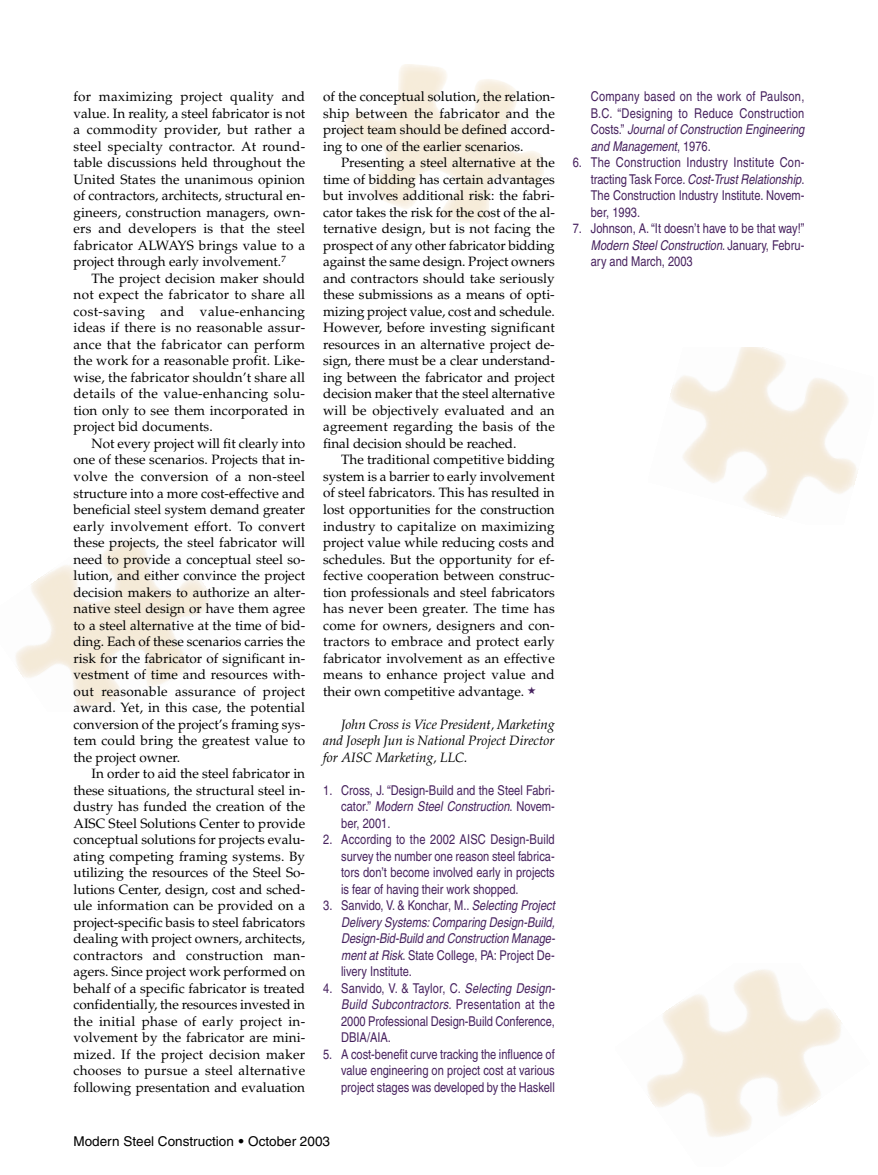
<style>
.page{position:relative;width:878px;height:1175px;background:#fff}
.page>*{position:absolute;margin:0;border:0;box-sizing:border-box;transform-origin:0 0}
.t1{font:13.5px/16.5px "Palatino";color:#000;text-align:justify}
.t2{font:13.5px/16.5px "Helvetica";color:#46215e;text-align:justify;scale:.82 1}
.t3{font:italic 13.5px/16.5px "Helvetica";color:#46215e;scale:.82 1}
.t4{font:13.5px/16.5px "Helvetica";letter-spacing:.02em;color:#46215e;scale:.82 1}
.t5{font:italic 13.5px/16.5px "Palatino";color:#000;text-align:justify}
.t6{font:13.5px "Helvetica";color:#000}
.s1{color:#46215e}
.s2{font-style:italic}
.s3{font-style:normal}
.s4{font-weight:900}
</style>
<div class="page">
<p class="t1" style="left:74px;top:90px;width:233px">for maximizing project quality and value. In reality, a steel fabricator is not a commodity provider, but rather a steel specialty contractor. At round&shy;table discussions held throughout the United States the unanimous opinion of contractors, architects, structural en&shy;gineers, construction managers, own&shy;ers and developers is that the steel fabricator ALWAYS brings value to a project through early involvement.<sup>7</sup></p>
<p class="t1" style="left:74px;top:271px;width:233px;text-indent:18px">The project decision maker should not expect the fabricator to share all cost-saving and value-enhancing ideas if there is no reasonable assur&shy;ance that the fabricator can perform the work for a reasonable profit. Like&shy;wise, the fabricator shouldn’t share all details of the value-enhancing solu&shy;tion only to see them incorporated in project bid documents.</p>
<p class="t1" style="left:74px;top:436px;width:233px;text-indent:18px">Not every project will fit clearly into one of these scenarios. Projects that in&shy;volve the conversion of a non-steel structure into a more cost-effective and beneficial steel system demand greater early involvement effort. To convert these projects, the steel fabricator will need to provide a conceptual steel so&shy;lution, and either convince the project decision makers to authorize an alter&shy;native steel design or have them agree to a steel alternative at the time of bid&shy;ding. Each of these scenarios carries the risk for the fabricator of significant in&shy;vestment of time and resources with&shy;out reasonable assurance of project award. Yet, in this case, the potential conversion of the project’s framing sys&shy;tem could bring the greatest value to the project owner.</p>
<p class="t1" style="left:74px;top:766px;width:233px;text-indent:18px">In order to aid the steel fabricator in these situations, the structural steel in&shy;dustry has funded the creation of the AISC Steel Solutions Center to provide conceptual solutions for projects evalu&shy;ating competing framing systems. By utilizing the resources of the Steel So&shy;lutions Center, design, cost and sched&shy;ule information can be provided on a project-specific basis to steel fabricators dealing with project owners, architects, contractors and construction man&shy;agers. Since project work performed on behalf of a specific fabricator is treated confidentially, the resources invested in the initial phase of early project in&shy;volvement by the fabricator are mini&shy;mized. If the project decision maker chooses to pursue a steel alternative following presentation and evaluation</p>
<p class="t1" style="left:323px;top:90px;width:233px">of the conceptual solution, the relation&shy;ship between the fabricator and the project team should be defined accord&shy;ing to one of the earlier scenarios.</p>
<p class="t1" style="left:323px;top:156px;width:233px;text-indent:18px">Presenting a steel alternative at the time of bidding has certain advantages but involves additional risk: the fabri&shy;cator takes the risk for the cost of the al&shy;ternative design, but is not facing the prospect of any other fabricator bidding against the same design. Project owners and contractors should take seriously these submissions as a means of opti&shy;mizing project value, cost and schedule.<br>However, before investing significant resources in an alternative project de&shy;sign, there must be a clear understand&shy;ing between the fabricator and project decision maker that the steel alternative will be objectively evaluated and an agreement regarding the basis of the final decision should be reached.</p>
<p class="t1" style="left:323px;top:453px;width:233px;text-indent:18px">The traditional competitive bidding system is a barrier to early involvement of steel fabricators. This has resulted in lost opportunities for the construction industry to capitalize on maximizing project value while reducing costs and schedules. But the opportunity for ef&shy;fective cooperation between construc&shy;tion professionals and steel fabricators has never been greater. The time has come for owners, designers and con&shy;tractors to embrace and protect early fabricator involvement as an effective means to enhance project value and their own competitive advantage. <span class="s1">★</span></p>
<p class="t5" style="left:323px;top:717px;width:233px;text-indent:18px">John Cross is Vice President, Marketing and Joseph Jun is National Project Director for AISC Marketing, LLC.</p>
<p class="t2" style="left:341px;top:783px;width:262px;text-indent:-18px">1. Cross, J. “Design-Build and the Steel Fabri&shy;c a t o r.” <span class="s2">Modern Steel Construction</span>. N o v e m - ber, 2001.</p>
<p class="t2" style="left:341px;top:832px;width:262px;text-indent:-18px">2. According to the 2002 AISC Design-Build survey the number one reason steel fabrica&shy;tors don’t become involved early in projects is fear of having their work shopped.</p>
<p class="t3" style="left:341px;top:898px;width:265px;text-indent:-18px"><span class="s3">3. Sanvido, V. &amp; Konchar, M..</span> Selecting Project Delivery Systems: Comparing Design-Build, Design-Bid-Build and Construction Manage&shy;ment at Risk<span class="s3">. State College, PA: Project De&shy;livery Institute.</span></p>
<p class="t2" style="left:341px;top:981px;width:264px;text-align:left;text-indent:-18px">4. Sanvido, V. &amp; Taylor, C. <span class="s2">Selecting Design-Build Subcontractors.</span> P r e s e n t at i o n at t h e 2000 Professional Design-Build Conference, DBIA/AIA.</p>
<p class="t2" style="left:341px;top:1047px;width:262px;text-indent:-18px">5. A cost-benefit curve tracking the influence of value engineering on project cost at various project stages was developed by the Haskell</p>
<p class="t6" style="left:74px;top:1136px;width:258px">Modern Steel Construction <span class="s4">•</span> October 2003</p>
<p class="t4" style="left:591px;top:89px;width:265px">Company based on the work of Paulson, B.C. “Designing to Reduce Construction C o s t s .” <span class="s2">Journal of Construction Engineering and Management</span>, 1 9 7 6 .</p>
<p class="t2" style="left:590px;top:155px;width:262px;text-indent:-18px">6. The Construction Industry Institute Con&shy;t r a c t i n g Ta s k F o r c e . <span class="s2">Cost-TrustRelationship</span>.<br>The Construction Industry Institute. Novem&shy;ber, 1993.</p>
<p class="t2" style="left:590px;top:221px;width:262px;text-indent:-18px">7. Johnson, A. “It doesn’t have to be that way!” <span class="s2">Modern Steel Construction</span>. J a n u a r y, F e b r u - ary and March, 2003</p>
</div>
